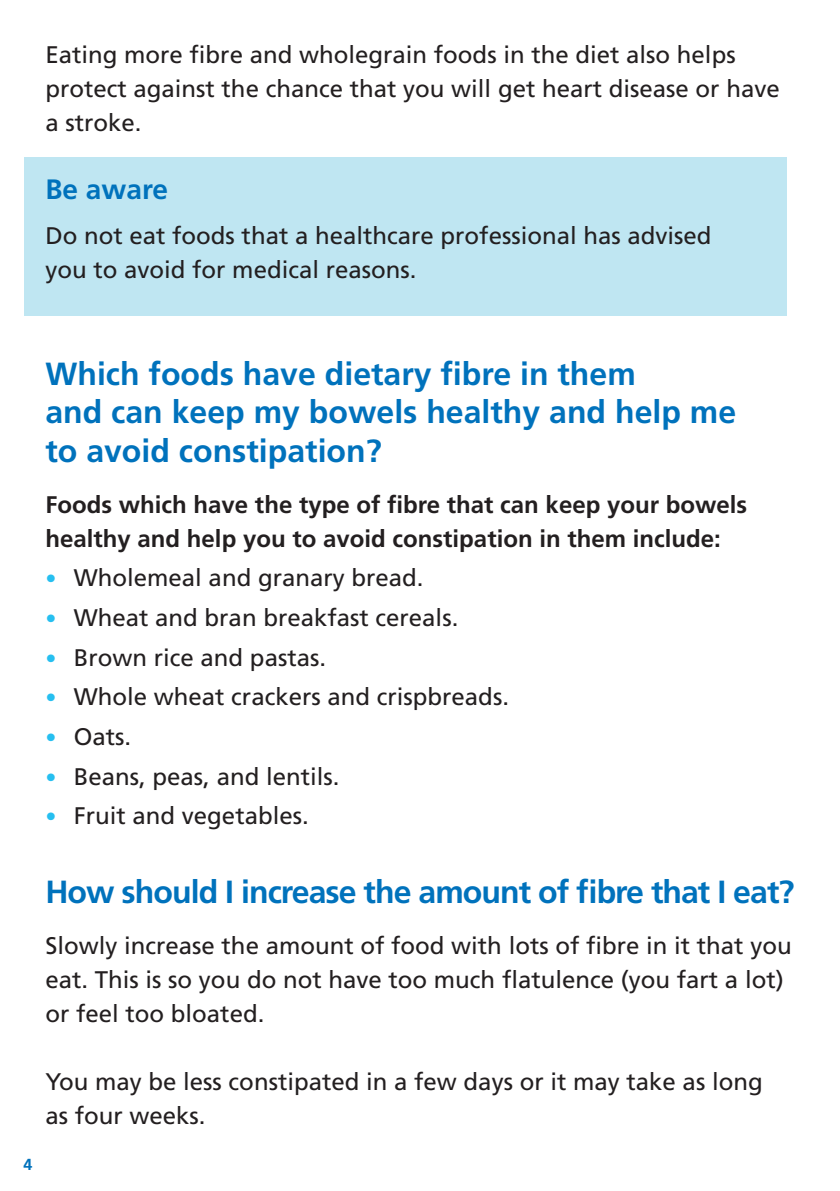
<style>
.page{position:relative;width:840px;height:1191px;background:#fff}
.page>*{position:absolute;margin:0;border:0;box-sizing:border-box;transform-origin:0 0}
.Large_title{font:700 32px/38.4px "Frutiger LT Std";color:#0072bc}
.Large_title-2{font:700 32px "Frutiger LT Std";letter-spacing:-.03em;color:#0072bc}
.Sub_heading{font:700 28px "Frutiger LT Std";color:#0072bc}
.Body_copy{font:24px/34px "Frutiger LT Std";color:#231f20}
.Body_copy-2{font:700 24px/34px "Frutiger LT Std";color:#231f20}
.t1{font:700 16px "Frutiger";color:#0072bc}
.s1{font-family:"Frutiger";font-size:22px;color:#26bff0}
</style>
<div class="page">
<div style="left:25px;top:157px;width:761px;height:159px;background:#bfe6f2"></div>
<p class="Body_copy" style="left:45px;top:38px;width:735px">Eating more fibre and wholegrain foods in the diet also helps protect against the chance that you will get heart disease or have a stroke.</p>
<p class="Sub_heading" style="left:45px;top:173px;width:124px">Be aware</p>
<p class="Body_copy" style="left:45px;top:219px;width:667px">Do not eat foods that a healthcare professional has advised you to avoid for medical reasons.</p>
<p class="Large_title" style="left:45px;top:355px;width:691px">Which foods have dietary fibre in them<br>and can keep my bowels healthy and help me to avoid constipation?</p>
<p class="Body_copy-2" style="left:45px;top:487px;width:703px">Foods which have the type of fibre that can keep your bowels healthy and help you to avoid constipation in them include:</p>
<p class="Body_copy" style="left:45px;top:561px;width:379px"><span class="s1">•</span> Wholemeal and granary bread.</p>
<p class="Body_copy" style="left:45px;top:601px;width:414px"><span class="s1">•</span> Wheat and bran breakfast cereals.</p>
<p class="Body_copy" style="left:45px;top:640px;width:282px"><span class="s1">•</span> Brown rice and pastas.</p>
<p class="Body_copy" style="left:45px;top:680px;width:465px"><span class="s1">•</span> Whole wheat crackers and crispbreads.</p>
<p class="Body_copy" style="left:45px;top:720px;width:87px"><span class="s1">•</span> Oats.</p>
<p class="Body_copy" style="left:45px;top:759px;width:295px"><span class="s1">•</span> Beans, peas, and lentils.</p>
<p class="Body_copy" style="left:45px;top:799px;width:265px"><span class="s1">•</span> Fruit and vegetables.</p>
<p class="Large_title-2" style="left:45px;top:872px;width:750px">How should I increase the amount of fibre that I eat?</p>
<p class="Body_copy" style="left:45px;top:928px;width:747px">Slowly increase the amount of food with lots of fibre in it that you eat. This is so you do not have too much flatulence (you fart a lot) or feel too bloated.</p>
<p class="Body_copy" style="left:45px;top:1064px;width:718px">You may be less constipated in a few days or it may take as long as four weeks.</p>
<p class="t1" style="left:24px;top:1154px;width:10px">4</p>
</div>
